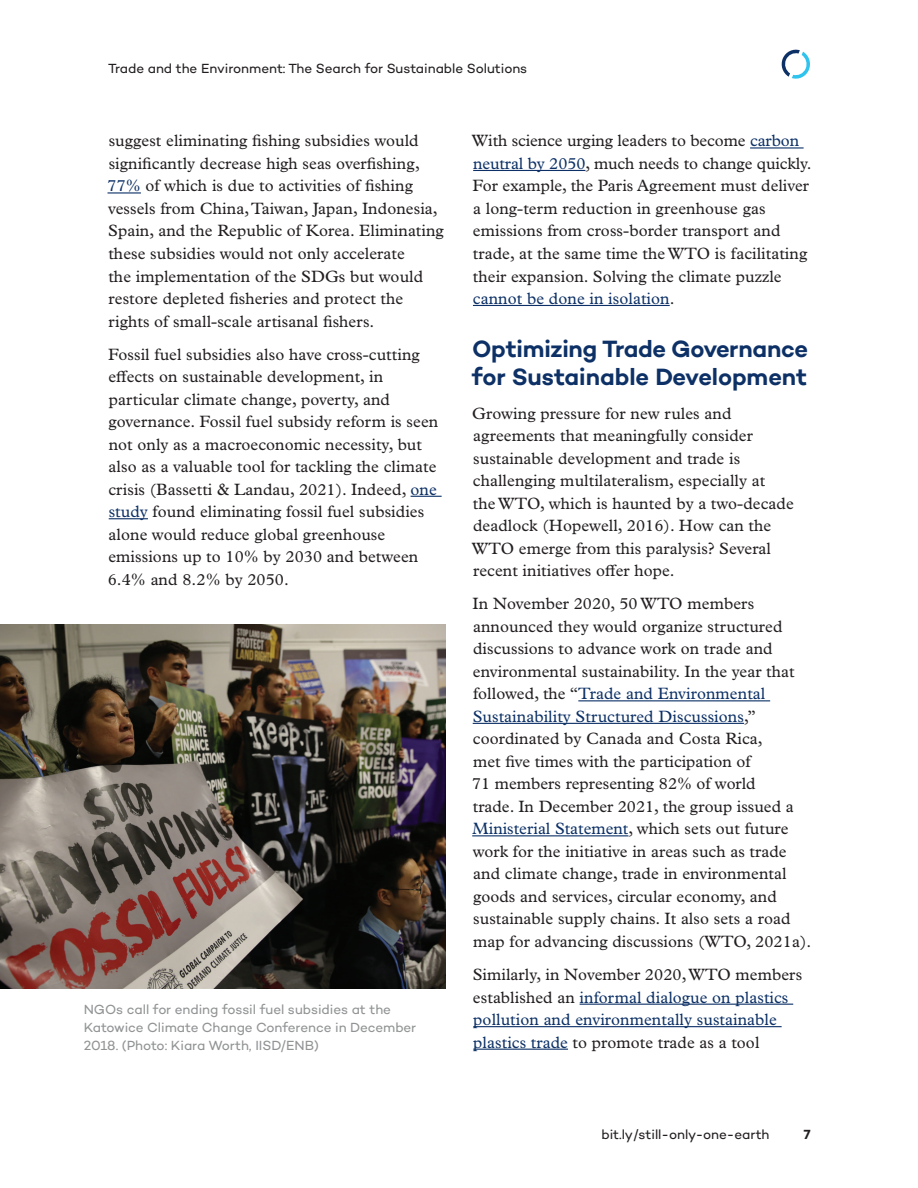
<style>
.page{position:relative;width:918px;height:1188px;background:#fff}
.page>*{position:absolute;margin:0;border:0;box-sizing:border-box;transform-origin:0 0}
.t1{font:600 24px/28.5px "Campton";letter-spacing:-.01em;color:#0d3166}
.t2{font:16.5px/22.5px "Plantin MT Pro";letter-spacing:.005em;color:#231f20}
.t3{font:16.5px/22.5px "Plantin MT Pro";letter-spacing:.005em;color:#0d3166}
.t4{font:13.5px/18px "Campton";letter-spacing:-.005em;color:#919394}
.t5{font:13.5px "Campton";letter-spacing:-.005em;color:#231f20}
.t6{font:600 13.5px "Campton";color:#231f20}
.s1{color:#0d3166}
.s2{color:#231f20}
</style>
<div class="page">
<svg style="left:781px;top:49px;width:29px;height:30px"></svg>
<hr style="left:108px;top:192px;width:33px;height:2px;background:#0d3166">
<hr style="left:411px;top:496px;width:31px;height:1px;background:#0d3166">
<hr style="left:109px;top:518px;width:39px;height:1px;background:#0d3166">
<hr style="left:750px;top:147px;width:54px;height:2px;background:#0d3166">
<hr style="left:473px;top:170px;width:112px;height:1px;background:#0d3166">
<hr style="left:473px;top:305px;width:197px;height:1px;background:#0d3166">
<hr style="left:578px;top:700px;width:192px;height:1px;background:#0d3166">
<hr style="left:473px;top:723px;width:271px;height:1px;background:#0d3166">
<hr style="left:472px;top:835px;width:156px;height:1px;background:#0d3166">
<hr style="left:580px;top:1004px;width:213px;height:1px;background:#0d3166">
<hr style="left:473px;top:1026px;width:309px;height:1px;background:#0d3166">
<hr style="left:473px;top:1049px;width:95px;height:1px;background:#0d3166">
<img style="left:0;top:625px;width:446px;height:363px">
<p class="t5" style="left:108px;top:60px;width:421px">Trade and the Environment: The Search for Sustainable Solutions</p>
<p class="t2" style="left:108px;top:130px;width:338px">suggest eliminating fishing subsidies would significantly decrease high seas overfishing, <span class="s1">77%</span> of which is due to activities of fishing vessels from China, Taiwan, Japan, Indonesia, Spain, and the Republic of Korea. Eliminating these subsidies would not only accelerate<br>the implementation of the SDGs but would restore depleted fisheries and protect the rights of small-scale artisanal fishers.</p>
<p class="t2" style="left:108px;top:343px;width:332px">Fossil fuel subsidies also have cross-cutting effects on sustainable development, in particular climate change, poverty, and governance. Fossil fuel subsidy reform is seen not only as a macroeconomic necessity, but also as a valuable tool for tackling the climate crisis (Bassetti &amp; Landau, 2021). Indeed, <span class="s1">one study</span> found eliminating fossil fuel subsidies alone would reduce global greenhouse emissions up to 10% by 2030 and between 6.4% and 8.2% by 2050.</p>
<p class="t4" style="left:84px;top:1000px;width:334px">NGOs call for ending fossil fuel subsidies at the<br>Katowice Climate Change Conference in December<br>2018. (Photo: Kiara Worth, IISD/ENB)</p>
<p class="t2" style="left:472px;top:130px;width:341px">With science urging leaders to become <span class="s1">carbon neutral by 2050</span>, much needs to change quickly.<br>For example, the Paris Agreement must deliver a long-term reduction in greenhouse gas emissions from cross-border transport and trade, at the same time the WTO is facilitating their expansion. Solving the climate puzzle <span class="s1">cannot be done in isolation</span>.</p>
<h1 class="t1" style="left:472px;top:334px;width:338px">Optimizing Trade Governance for Sustainable Development</h1>
<p class="t2" style="left:472px;top:402px;width:323px">Growing pressure for new rules and agreements that meaningfully consider sustainable development and trade is challenging multilateralism, especially at<br>the WTO, which is haunted by a two-decade deadlock (Hopewell, 2016). How can the WTO emerge from this paralysis? Several recent initiatives offer hope.</p>
<p class="t2" style="left:472px;top:593px;width:341px">In November 2020, 50 WTO members announced they would organize structured discussions to advance work on trade and environmental sustainability. In the year that followed, the “<span class="s1">Trade and Environmental Sustainability Structured Discussions</span>,” coordinated by Canada and Costa Rica,<br>met five times with the participation of<br>71 members representing 82% of world<br>trade. In December 2021, the group issued a <span class="s1">Ministerial Statement</span>, which sets out future work for the initiative in areas such as trade and climate change, trade in environmental goods and services, circular economy, and sustainable supply chains. It also sets a road map for advancing discussions (WTO, 2021a).</p>
<p class="t3" style="left:473px;top:964px;width:331px"><span class="s2">Similarly, in November 2020, WTO members established an</span> informal dialogue on plastics pollution and environmentally sustainable plastics trade <span class="s2">to promote trade as a tool</span></p>
<p class="t5" style="left:601px;top:1126px;width:170px">bit.ly/still-only-one-earth</p>
<p class="t6" style="left:804px;top:1126px;width:8px">7</p>
</div>
